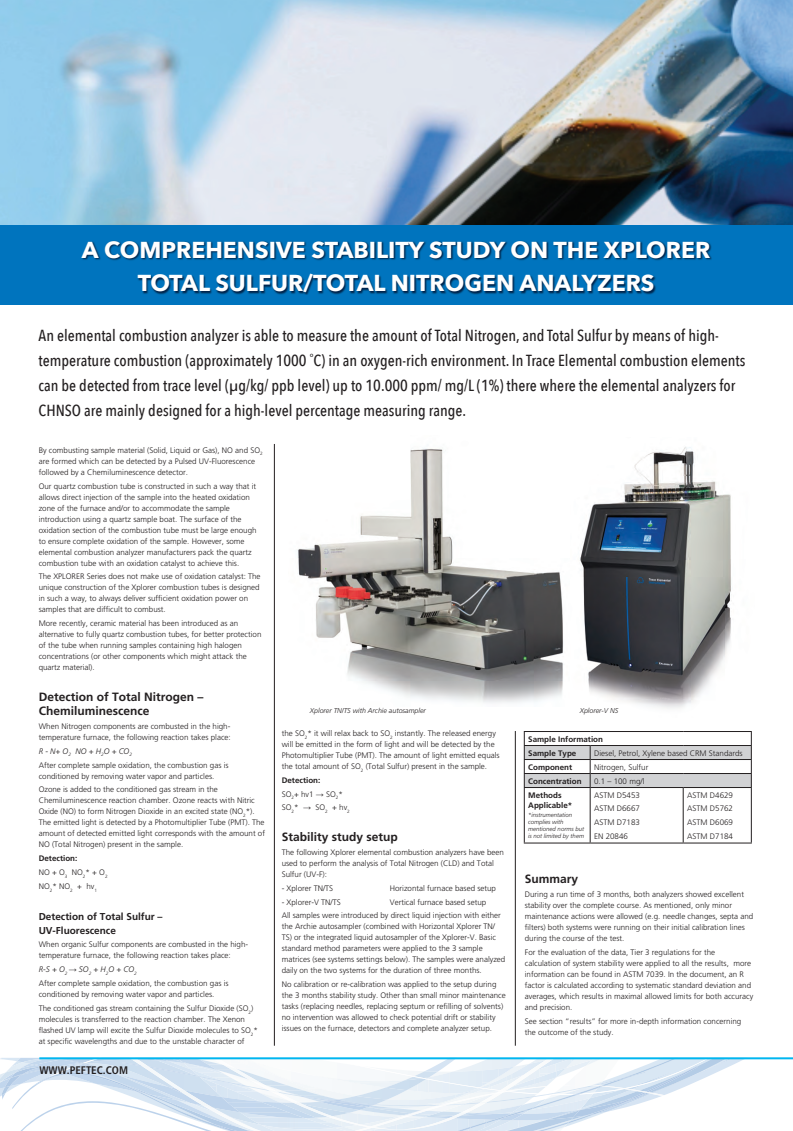
<style>
.page{position:relative;width:793px;height:1131px;background:#fff}
.page>*{position:absolute;margin:0;border:0;box-sizing:border-box;transform-origin:0 0}
.t1{font:700 23px/33px "Avenir Next";color:#fff;text-align:center}
.t2{font:500 16px/25px "Avenir Next Condensed";color:#231f20}
.t3{font:700 12px/14px "Frutiger";color:#231f20}
.t4{font:700 condensed 11px "Frutiger";color:#231f20}
.t5{font:700 10px/14px "Frutiger";color:#231f20}
.t6{font:300 8px/11px "Frutiger";color:#231f20}
.t7{font:700 8px/14px "Frutiger";color:#231f20}
.t8{font:italic 300 7px "Frutiger";color:#231f20}
.t9{font:italic 300 6px/7px "Frutiger";color:#231f20}
.s1{font-style:italic}
.s2{font-weight:700}
.s3{font-family:"Arial";font-weight:400}
</style>
<div class="page">
<hr style="left:39px;top:1057px;width:754px;height:2px;background:#00b6f0">
<hr style="left:515px;top:731px;width:1px;height:315px;background:#231f20">
<img style="left:0;top:0;width:793px;height:225px">
<div style="left:0;top:225px;width:793px;height:80px;background:#0074be"></div>
<img style="left:82px;top:241px;width:630px;height:54px">
<hr style="left:274px;top:444px;width:1px;height:602px;background:#231f20">
<hr style="left:523px;top:731px;width:67px;height:1px;background:#231f20">
<hr style="left:590px;top:731px;width:93px;height:1px;background:#231f20">
<hr style="left:683px;top:731px;width:68px;height:1px;background:#231f20">
<svg style="left:523px;top:732px;width:228px;height:55px"></svg>
<hr style="left:523px;top:787px;width:67px;height:1px;background:#231f20">
<hr style="left:523px;top:788px;width:1px;height:54px;background:#231f20">
<hr style="left:590px;top:787px;width:93px;height:1px;background:#231f20">
<hr style="left:589px;top:788px;width:1px;height:54px;background:#231f20">
<hr style="left:683px;top:787px;width:68px;height:1px;background:#231f20">
<hr style="left:682px;top:788px;width:1px;height:54px;background:#231f20">
<hr style="left:750px;top:788px;width:1px;height:54px;background:#231f20">
<hr style="left:523px;top:842px;width:67px;height:1px;background:#231f20">
<hr style="left:590px;top:842px;width:93px;height:1px;background:#231f20">
<hr style="left:683px;top:842px;width:68px;height:1px;background:#231f20">
<img style="left:580px;top:447px;width:152px;height:262px">
<img style="left:297px;top:448px;width:266px;height:255px">
<svg style="left:0;top:1058px;width:779px;height:73px"></svg>
<p class="t1" style="left:82px;top:233px;width:629px">A COMPREHENSIVE STABILITY STUDY ON THE XPLORER<br>TOTAL SULFUR/TOTAL NITROGEN ANALYZERS</p>
<p class="t2" style="left:39px;top:323px;width:708px">An elemental combustion analyzer is able to measure the amount of Total Nitrogen, and Total Sulfur by means of high&shy;temperature combustion (approximately 1000 ˚C) in an oxygen-rich environment. In Trace Elemental combustion elements can be detected from trace level (µg/kg/ ppb level) up to 10.000 ppm/ mg/L (1%) there where the elemental analyzers for CHNSO are mainly designed for a high-level percentage measuring range.</p>
<p class="t6" style="left:39px;top:445px;width:225px">By combusting sample material (Solid, Liquid or Gas), NO and SO<sub>2 </sub>are formed which can be detected by a Pulsed UV-Fluorescence followed by a Chemiluminescence detector.</p>
<p class="t6" style="left:39px;top:480px;width:219px">Our quartz combustion tube is constructed in such a way that it allows direct injection of the sample into the heated oxidation zone of the furnace and/or to accommodate the sample introduction using a quartz sample boat. The surface of the oxidation section of the combustion tube must be large enough to ensure complete oxidation of the sample. However, some elemental combustion analyzer manufacturers pack the quartz combustion tube with an oxidation catalyst to achieve this.</p>
<p class="t6" style="left:39px;top:571px;width:223px">The XPLORER Series does not make use of oxidation catalyst: The unique construction of the Xplorer combustion tubes is designed in such a way, to always deliver sufficient oxidation power on samples that are difficult to combust.</p>
<p class="t6" style="left:39px;top:618px;width:224px">More recently, ceramic material has been introduced as an alternative to fully quartz combustion tubes, for better protection of the tube when running samples containing high halogen concentrations (or other components which might attack the quartz material).</p>
<p class="t3" style="left:39px;top:690px;width:166px">Detection of Total Nitrogen –<br>Chemiluminescence</p>
<p class="t6" style="left:39px;top:721px;width:194px">When Nitrogen components are combusted in the high&shy;temperature furnace, the following reaction takes place:</p>
<p class="t6" style="left:39px;top:744px;width:191px;line-height:13.8px"><span class="s1">R - N+ O</span><sub>2</sub> <span class="s1">NO + H</span><sub>2</sub><span class="s1">O + CO</span><sub>2<br></sub>After complete sample oxidation, the combustion gas is</p>
<p class="t6" style="left:39px;top:769px;width:181px;line-height:13.8px">conditioned by removing water vapor and particles.<br>Ozone is added to the conditioned gas stream in the</p>
<p class="t6" style="left:39px;top:795px;width:228px">Chemiluminescence reaction chamber. Ozone reacts with Nitric Oxide (NO) to form Nitrogen Dioxide in an excited state (NO<sub>2</sub>*).<br>The emitted light is detected by a Photomultiplier Tube (PMT). The amount of detected emitted light corresponds with the amount of NO (Total Nitrogen) present in the sample.</p>
<p class="t6" style="left:39px;top:852px;width:70px;line-height:13.8px"><span class="s2">Detection:<br></span>NO + O<sub>3</sub> NO<sub>2</sub>* + O<sub>2<br></sub>NO<sub>2</sub>* NO<sub>2</sub> + hv<sub>1</sub></p>
<p class="t5" style="left:39px;top:909px;width:125px">Detection of Total Sulfur –<br>UV-Fluorescence</p>
<p class="t6" style="left:39px;top:939px;width:211px">When organic Sulfur components are combusted in the high&shy;temperature furnace, the following reaction takes place:</p>
<p class="t6" style="left:39px;top:963px;width:191px;line-height:13.8px"><span class="s1">R-S + O</span><sub>2</sub> <span class="s3">→</span> <span class="s1">SO</span><sub>2</sub> <span class="s1">+ H</span><sub>2</sub><span class="s1">O + CO</span><sub>2<br></sub>After complete sample oxidation, the combustion gas is</p>
<p class="t6" style="left:39px;top:987px;width:216px;line-height:13.8px">conditioned by removing water vapor and particles.<br>The conditioned gas stream containing the Sulfur Dioxide (SO<sub>2</sub>)</p>
<p class="t6" style="left:39px;top:1014px;width:221px">molecules is transferred to the reaction chamber. The Xenon flashed UV lamp will excite the Sulfur Dioxide molecules to SO<sub>2</sub>* at specific wavelengths and due to the unstable character of</p>
<p class="t4" style="left:39px;top:1063px;width:90px">WWW.PEFTEC.COM</p>
<p class="t8" style="left:310px;top:707px;width:117px">Xplorer TN/TS with Archie autosampler</p>
<p class="t8" style="left:579px;top:707px;width:40px">Xplorer-V NS</p>
<p class="t6" style="left:282px;top:728px;width:219px">the SO<sub>2</sub>* it will relax back to SO<sub>2</sub> instantly. The released energy will be emitted in the form of light and will be detected by the Photomultiplier Tube (PMT). The amount of light emitted equals the total amount of SO<sub>2</sub> (Total Sulfur) present in the sample.</p>
<p class="t6" style="left:282px;top:773px;width:70px;line-height:13.8px"><span class="s2">Detection:<br></span>SO<sub>2</sub>+ hv1 <span class="s3">→</span> SO<sub>2</sub>*<br>SO<sub>2</sub>* <span class="s3">→</span> SO<sub>2</sub> + hv<sub>2</sub></p>
<p class="t3" style="left:282px;top:830px;width:118px">Stability study setup</p>
<p class="t6" style="left:282px;top:847px;width:224px">The following Xplorer elemental combustion analyzers have been used to perform the analysis of Total Nitrogen (CLD) and Total<br>Sulfur (UV-F):</p>
<p class="t6" style="left:282px;top:882px;width:53px">- Xplorer TN/TS</p>
<p class="t6" style="left:390px;top:882px;width:108px">Horizontal furnace based setup</p>
<p class="t6" style="left:282px;top:896px;width:61px">- Xplorer-V TN/TS</p>
<p class="t6" style="left:282px;top:895px;width:221px;line-height:13.8px;text-indent:108px">Vertical furnace based setup<br>All samples were introduced by direct liquid injection with either</p>
<p class="t6" style="left:282px;top:921px;width:225px">the Archie autosampler (combined with Horizontal Xplorer TN/ TS) or the integrated liquid autosampler of the Xplorer-V. Basic standard method parameters were applied to the 3 sample matrices (see systems settings below). The samples were analyzed daily on the two systems for the duration of three months.</p>
<p class="t6" style="left:282px;top:979px;width:226px">No calibration or re-calibration was applied to the setup during the 3 months stability study. Other than small minor maintenance tasks (replacing needles, replacing septum or refilling of solvents) no intervention was allowed to check potential drift or stability issues on the furnace, detectors and complete analyzer setup.</p>
<p class="t7" style="left:528px;top:732px;width:76px">Sample Information<br>Sample Type</p>
<p class="t6" style="left:594px;top:747px;width:150px">Diesel, Petrol, Xylene based CRM Standards</p>
<p class="t7" style="left:528px;top:760px;width:45px">Component</p>
<p class="t6" style="left:594px;top:761px;width:56px">Nitrogen, Sulfur</p>
<p class="t7" style="left:528px;top:774px;width:55px">Concentration</p>
<p class="t6" style="left:594px;top:775px;width:52px">0.1 – 100 mg/l</p>
<p class="t7" style="left:528px;top:790px;width:46px;line-height:10px">Methods<br>Applicable*</p>
<p class="t9" style="left:528px;top:812px;width:57px">*instrumentation complies with mentioned norms but is not limited by them</p>
<p class="t6" style="left:594px;top:788px;width:47px;line-height:13.8px;text-align:justify">ASTM D5453<br>ASTM D6667<br>ASTM D7183<br>EN 20846</p>
<p class="t6" style="left:687px;top:788px;width:47px;line-height:13.8px;text-align:justify">ASTM D4629<br>ASTM D5762<br>ASTM D6069<br>ASTM D7184</p>
<p class="t3" style="left:524px;top:872px;width:55px">Summary</p>
<p class="t6" style="left:524px;top:889px;width:230px">During a run time of 3 months, both analyzers showed excellent stability over the complete course. As mentioned, only minor maintenance actions were allowed (e.g. needle changes, septa and filters) both systems were running on their initial calibration lines during the course of the test.</p>
<p class="t6" style="left:524px;top:947px;width:230px">For the evaluation of the data, Tier 3 regulations for the calculation of system stability were applied to all the results, more information can be found in ASTM 7039. In the document, an R factor is calculated according to systematic standard deviation and averages, which results in maximal allowed limits for both accuracy and precision.</p>
<p class="t6" style="left:524px;top:1015px;width:218px">See section “results” for more in-depth information concerning the outcome of the study.</p>
</div>
